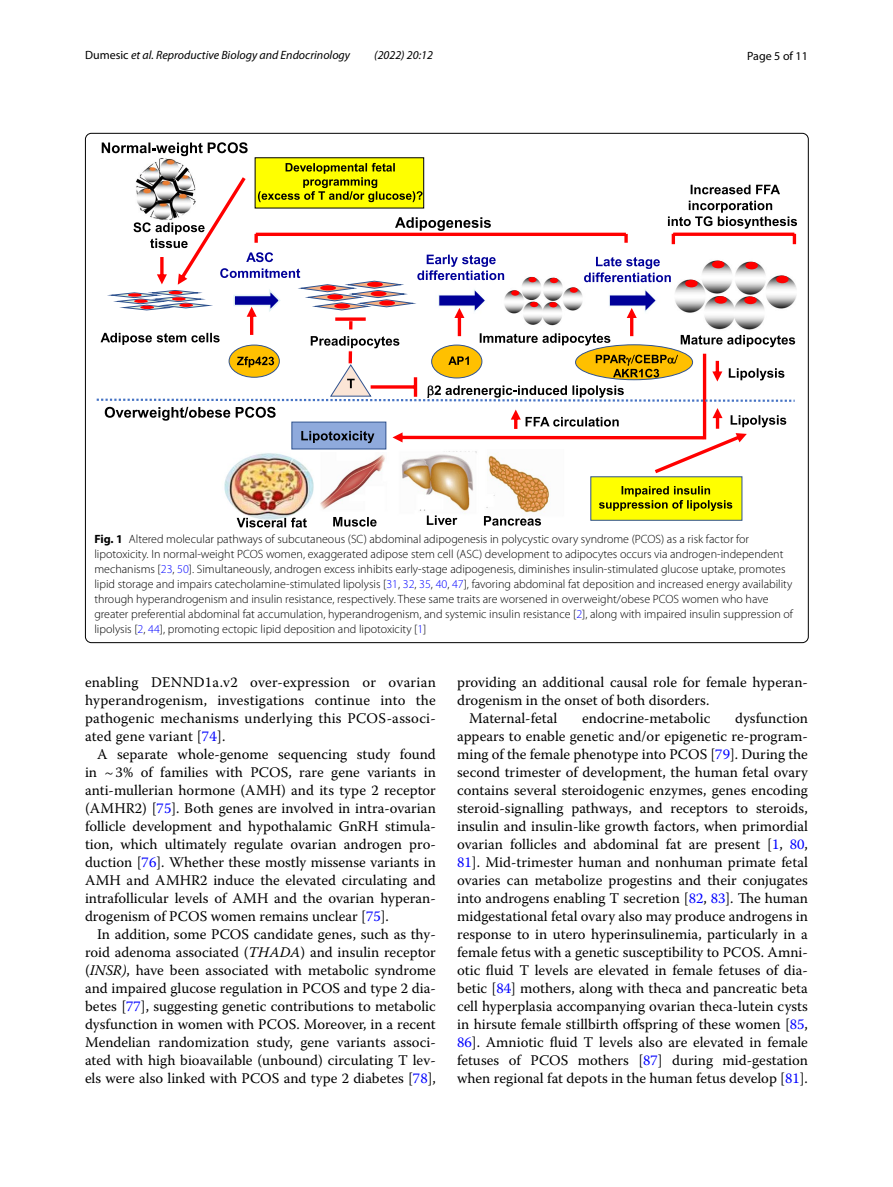
<style>
.page{position:relative;width:893px;height:1187px;background:#fff}
.page>*{position:absolute;margin:0;border:0;box-sizing:border-box;transform-origin:0 0}
.t1{font:14.7px/18px "Warnock Pro";color:#000;text-align:justify}
.t2{font:300 12px/15px "Myriad Pro";color:#000}
.t3{font:italic 12px "Myriad Pro";color:#000}
.t4{font:12px "Myriad Pro";color:#000}
.s1{font-style:normal}
.s2{font-weight:700}
.s3{color:#00f}
.s4{font-style:italic}
</style>
<div class="page">
<img style="left:154px;top:158px;width:589px;height:368px">
<div style="left:255px;top:157px;width:169px;height:51px;background:linear-gradient(to right,#ff0,#ff0)"></div>
<svg style="left:102px;top:142px;width:146px;height:14px"></svg>
<div style="left:590px;top:476px;width:152px;height:44px;background:#ff0;border:1px solid #2f528f"></div>
<svg style="left:599px;top:486px;width:133px;height:25px"></svg>
<svg style="left:237px;top:517px;width:70px;height:10px"></svg>
<svg style="left:333px;top:517px;width:44px;height:9px"></svg>
<svg style="left:427px;top:515px;width:30px;height:10px"></svg>
<svg style="left:484px;top:516px;width:57px;height:9px"></svg>
<svg style="left:97px;top:163px;width:700px;height:310px"></svg>
<p class="t3" style="left:85px;top:48px;width:267px"><span class="s1">Dumesic</span> et al. Reproductive Biology and Endocrinology</p>
<p class="t3" style="left:374px;top:48px;width:60px">(2022) 20:12</p>
<p class="t4" style="left:747px;top:48px;width:62px">Page 5 of 11</p>
<p class="t2" style="left:94px;top:531px;width:700px"><span class="s2">Fig. 1</span> Altered molecular pathways of subcutaneous (SC) abdominal adipogenesis in polycystic ovary syndrome (PCOS) as a risk factor for lipotoxicity. In normal-weight PCOS women, exaggerated adipose stem cell (ASC) development to adipocytes occurs via androgen-independent mechanisms [<span class="s3">23</span>, <span class="s3">50</span>]. Simultaneously, androgen excess inhibits early-stage adipogenesis, diminishes insulin-stimulated glucose uptake, promotes lipid storage and impairs catecholamine-stimulated lipolysis [<span class="s3">31</span>, <span class="s3">32</span>, <span class="s3">35</span>, <span class="s3">40</span>, <span class="s3">47</span>], favoring abdominal fat deposition and increased energy availability through hyperandrogenism and insulin resistance, respectively. These same traits are worsened in overweight/obese PCOS women who have greater preferential abdominal fat accumulation, hyperandrogenism, and systemic insulin resistance [<span class="s3">2</span>], along with impaired insulin suppression of lipolysis [<span class="s3">2</span>, <span class="s3">44</span>], promoting ectopic lipid deposition and lipotoxicity [<span class="s3">1</span>]</p>
<p class="t1" style="left:85px;top:672px;width:352px">enabling DENND1a.v2 over-expression or ovarian hyperandrogenism, investigations continue into the pathogenic mechanisms underlying this PCOS-associ&shy;ated gene variant [<span class="s3">74</span>].</p>
<p class="t1" style="left:85px;top:744px;width:352px;text-indent:12px">A separate whole-genome sequencing study found in ~3% of families with PCOS, rare gene variants in anti-mullerian hormone (AMH) and its type 2 receptor (AMHR2) [<span class="s3">75</span>]. Both genes are involved in intra-ovarian follicle development and hypothalamic GnRH stimula&shy;tion, which ultimately regulate ovarian androgen pro&shy;duction [<span class="s3">76</span>]. Whether these mostly missense variants in AMH and AMHR2 induce the elevated circulating and intrafollicular levels of AMH and the ovarian hyperan&shy;drogenism of PCOS women remains unclear [<span class="s3">75</span>].</p>
<p class="t1" style="left:85px;top:924px;width:352px;text-indent:12px">In addition, some PCOS candidate genes, such as thy&shy;roid adenoma associated (<span class="s4">THADA</span>) and insulin receptor (<span class="s4">INSR)</span>, have been associated with metabolic syndrome and impaired glucose regulation in PCOS and type 2 dia&shy;betes [<span class="s3">77</span>], suggesting genetic contributions to metabolic dysfunction in women with PCOS. Moreover, in a recent Mendelian randomization study, gene variants associ&shy;ated with high bioavailable (unbound) circulating T lev&shy;els were also linked with PCOS and type 2 diabetes [<span class="s3">78</span>],</p>
<p class="t1" style="left:457px;top:672px;width:352px">providing an additional causal role for female hyperan-</p>
<p class="t1" style="left:457px;top:690px;width:254px">drogenism in the onset of both disorders.</p>
<p class="t1" style="left:469px;top:708px;width:90px">Maternal-fetal</p>
<p class="t1" style="left:582px;top:708px;width:130px">endocrine-metabolic</p>
<p class="t1" style="left:457px;top:708px;width:352px;text-indent:278px">dysfunction appears to enable genetic and/or epigenetic re-program&shy;ming of the female phenotype into PCOS [<span class="s3">79</span>]. During the second trimester of development, the human fetal ovary contains several steroidogenic enzymes, genes encoding steroid-signalling pathways, and receptors to steroids, insulin and insulin-like growth factors, when primordial ovarian follicles and abdominal fat are present [<span class="s3">1</span>, <span class="s3">80</span>, <span class="s3">81</span>]. Mid-trimester human and nonhuman primate fetal ovaries can metabolize progestins and their conjugates into androgens enabling T secretion [<span class="s3">82</span>, <span class="s3">83</span>]. The human midgestational fetal ovary also may produce androgens in response to in utero hyperinsulinemia, particularly in a female fetus with a genetic susceptibility to PCOS. Amni&shy;otic fluid T levels are elevated in female fetuses of dia&shy;betic [<span class="s3">84</span>] mothers, along with theca and pancreatic beta cell hyperplasia accompanying ovarian theca-lutein cysts in hirsute female stillbirth offspring of these women [<span class="s3">85</span>, <span class="s3">86</span>]. Amniotic fluid T levels also are elevated in female fetuses of PCOS mothers [<span class="s3">87</span>] during mid-gestation when regional fat depots in the human fetus develop [<span class="s3">81</span>].</p>
</div>
